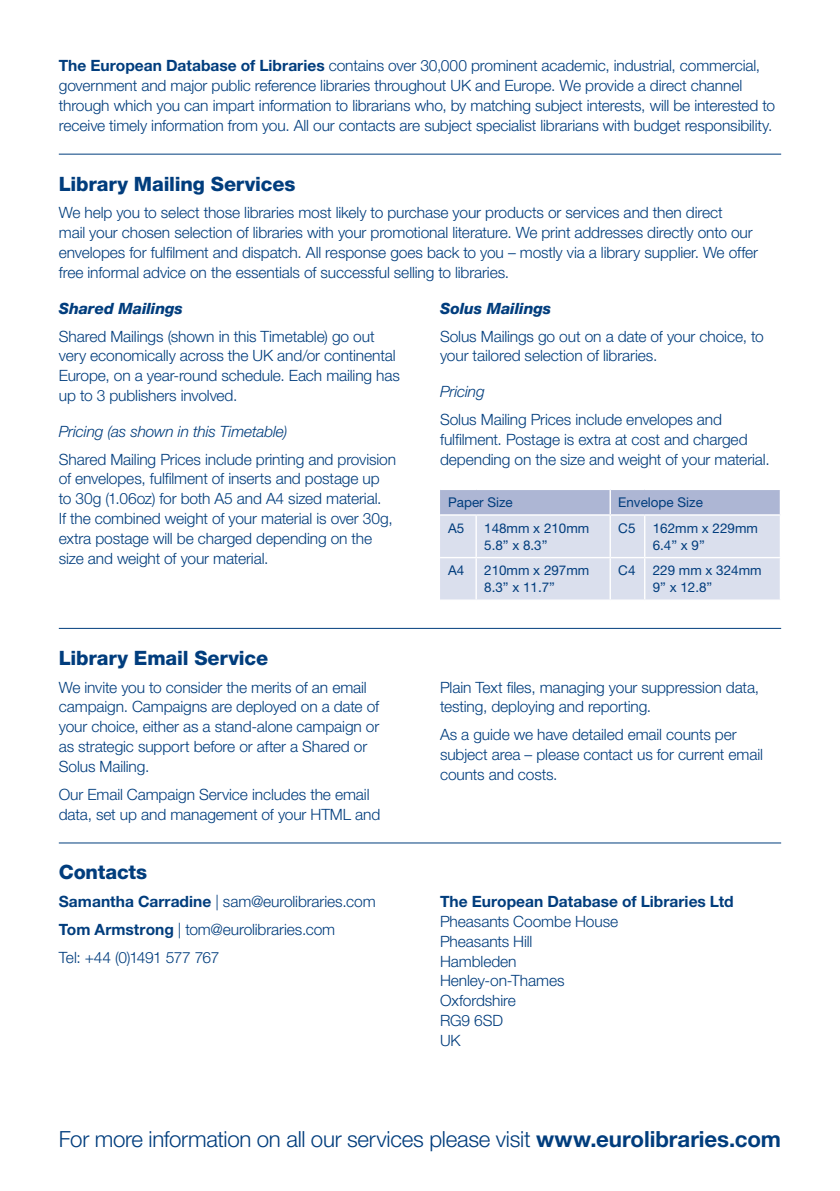
<style>
.page{position:relative;width:840px;height:1191px;background:#fff}
.page>*{position:absolute;margin:0;border:0;box-sizing:border-box;transform-origin:0 0}
.t1{font:300 22.2px "Helvetica Neue LT Std";letter-spacing:-.015em;color:#013d7d}
.t2{font:800 19.8px "Helvetica Neue LT Std";letter-spacing:-.01em;color:#013d7d}
.t3{font:300 15.6px/19.8px "Helvetica Neue LT Std";letter-spacing:-.01em;color:#013d7d}
.t4{font:italic 300 15.6px "Helvetica Neue LT Std";letter-spacing:-.01em;color:#013d7d}
.t5{font:700 15.6px "Helvetica Neue LT Std";color:#013d7d}
.t6{font:italic 800 15.6px "Helvetica Neue LT Std";letter-spacing:-.005em;color:#013d7d}
.t7{font:13.4px/17px "Helvetica Neue LT Std";color:#013d7d}
.s1{font-weight:700}
</style>
<div class="page">
<hr style="left:59px;top:154px;width:721px;height:1px;background:#013d7d">
<svg style="left:440px;top:489px;width:340px;height:111px;background:#d1d7e8"></svg>
<hr style="left:440px;top:514px;width:36px;height:2px;background:#fff">
<hr style="left:476px;top:514px;width:134px;height:2px;background:#fff">
<hr style="left:610px;top:514px;width:34px;height:2px;background:#fff">
<hr style="left:644px;top:514px;width:136px;height:2px;background:#fff">
<hr style="left:59px;top:628px;width:721px;height:1px;background:#013d7d">
<hr style="left:59px;top:842px;width:721px;height:1px;background:#013d7d">
<p class="t3" style="left:59px;top:55px;width:717px"><span class="s1">The European Database of Libraries</span> contains over 30,000 prominent academic, industrial, commercial, government and major public reference libraries throughout UK and Europe. We provide a direct channel through which you can impart information to librarians who, by matching subject interests, will be interested to receive timely information from you. All our contacts are subject specialist librarians with budget responsibility.</p>
<p class="t2" style="left:59px;top:172px;width:238px">Library Mailing Services</p>
<p class="t3" style="left:59px;top:203px;width:700px">We help you to select those libraries most likely to purchase your products or services and then direct<br>mail your chosen selection of libraries with your promotional literature. We print addresses directly onto our envelopes for fulfilment and dispatch. All response goes back to you – mostly via a library supplier. We offer free informal advice on the essentials of successful selling to libraries.</p>
<p class="t6" style="left:59px;top:299px;width:126px">Shared Mailings</p>
<p class="t3" style="left:59px;top:326px;width:342px">Shared Mailings (shown in this Timetable) go out very economically across the UK and/or continental Europe, on a year-round schedule. Each mailing has up to 3 publishers involved.</p>
<p class="t4" style="left:59px;top:422px;width:230px">Pricing (as shown in this Timetable)</p>
<p class="t3" style="left:59px;top:449px;width:338px">Shared Mailing Prices include printing and provision of envelopes, fulfilment of inserts and postage up to 30g (1.06oz) for both A5 and A4 sized material.<br>If the combined weight of your material is over 30g, extra postage will be charged depending on the size and weight of your material.</p>
<p class="t6" style="left:440px;top:299px;width:113px">Solus Mailings</p>
<p class="t3" style="left:440px;top:326px;width:325px">Solus Mailings go out on a date of your choice, to your tailored selection of libraries.</p>
<p class="t4" style="left:440px;top:382px;width:46px">Pricing</p>
<p class="t3" style="left:440px;top:409px;width:331px">Solus Mailing Prices include envelopes and fulfilment. Postage is extra at cost and charged depending on the size and weight of your material.</p>
<p class="t7" style="left:448px;top:493px;width:66px">Paper Size</p>
<p class="t7" style="left:618px;top:493px;width:86px">Envelope Size</p>
<p class="t7" style="left:448px;top:519px;width:18px">A5</p>
<p class="t7" style="left:484px;top:519px;width:107px">148mm x 210mm<br>5.8” x 8.3”</p>
<p class="t7" style="left:618px;top:519px;width:19px">C5</p>
<p class="t7" style="left:652px;top:519px;width:107px">162mm x 229mm<br>6.4” x 9”</p>
<p class="t7" style="left:448px;top:562px;width:18px">A4</p>
<p class="t7" style="left:484px;top:562px;width:107px">210mm x 297mm<br>8.3” x 11.7”</p>
<p class="t7" style="left:618px;top:562px;width:19px">C4</p>
<p class="t7" style="left:652px;top:562px;width:110px">229 mm x 324mm<br>9” x 12.8”</p>
<p class="t2" style="left:59px;top:646px;width:211px">Library Email Service</p>
<p class="t3" style="left:59px;top:677px;width:322px">We invite you to consider the merits of an email campaign. Campaigns are deployed on a date of your choice, either as a stand-alone campaign or as strategic support before or after a Shared or Solus Mailing.</p>
<p class="t3" style="left:59px;top:784px;width:323px">Our Email Campaign Service includes the email data, set up and management of your HTML and</p>
<p class="t3" style="left:440px;top:677px;width:320px">Plain Text files, managing your suppression data, testing, deploying and reporting.</p>
<p class="t3" style="left:440px;top:724px;width:324px">As a guide we have detailed email counts per subject area – please contact us for current email counts and costs.</p>
<p class="t2" style="left:59px;top:860px;width:90px">Contacts</p>
<p class="t3" style="left:59px;top:887px;width:318px;line-height:27.8px"><span class="s1">Samantha Carradine</span> | sam@eurolibraries.com<br><span class="s1">Tom Armstrong</span> | tom@eurolibraries.com<br>Tel: +44 (0)1491 577 767</p>
<p class="t5" style="left:440px;top:892px;width:295px">The European Database of Libraries Ltd</p>
<p class="t3" style="left:440px;top:911px;width:179px">Pheasants Coombe House<br>Pheasants Hill<br>Hambleden<br>Henley-on-Thames<br>Oxfordshire<br>RG9 6SD<br>UK</p>
<h1 class="t1" style="left:59px;top:1125px;width:723px">For more information on all our services please visit <span class="s1">www.eurolibraries.com</span></h1>
</div>
